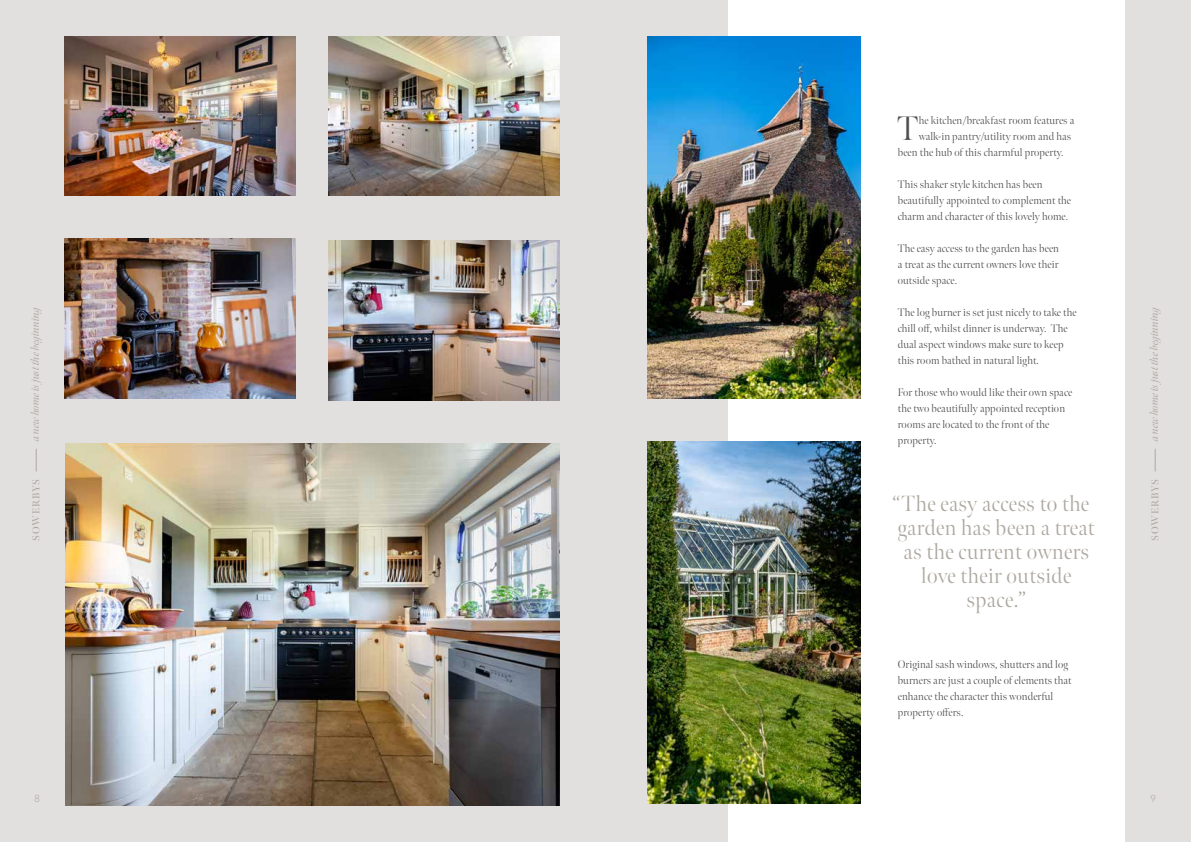
<style>
.page{position:relative;width:1191px;height:842px;background:#fff}
.page>*{position:absolute;margin:0;border:0;box-sizing:border-box;transform-origin:0 0}
.t1{font:300 34px "Meno Banner";color:#4f4f4f}
.t2{font:300 22px/24px "Meno Banner";letter-spacing:.02em;color:#ada8a0;text-align:center}
.t3{font:300 11px/16px "Meno Banner";letter-spacing:.01em;color:#4f4f4f}
.t4{font:italic 11px "Meno Banner";letter-spacing:-.01em;color:#ada8a0}
.t5{font:600 10px "Meno Banner";letter-spacing:.08em;color:#ada8a0}
.t6{font:300 10px "Quasimoda";color:#ada8a0}
</style>
<div class="page">
<div style="left:0;top:0;width:595px;height:842px;background:#e2e0df"></div>
<div style="left:595px;top:0;width:596px;height:842px;background:#e2e0df"></div>
<svg style="left:36px;top:449px;width:1px;height:22px"></svg>
<svg style="left:1155px;top:449px;width:1px;height:22px"></svg>
<img style="left:65px;top:444px;width:494px;height:362px">
<div style="left:728px;top:0;width:396px;height:842px;background:#fff"></div>
<img style="left:648px;top:36px;width:212px;height:362px">
<img style="left:648px;top:441px;width:212px;height:362px">
<img style="left:65px;top:36px;width:230px;height:160px">
<img style="left:328px;top:241px;width:231px;height:159px">
<img style="left:328px;top:36px;width:231px;height:160px">
<img style="left:65px;top:239px;width:230px;height:159px">
<h1 class="t1" style="left:897px;top:108px;width:23px">T</h1>
<p class="t3" style="left:918px;top:112px;width:157px">he kitchen/breakfast room features a</p>
<p class="t3" style="left:918px;top:128px;width:154px">walk-in pantry/utility room and has</p>
<p class="t3" style="left:897px;top:144px;width:167px">been the hub of this charmful property.</p>
<p class="t3" style="left:897px;top:176px;width:175px">This shaker style kitchen has been beautifully appointed to complement the charm and character of this lovely home.</p>
<p class="t3" style="left:897px;top:241px;width:163px;text-align:justify">The easy access to the garden has been a treat as the current owners love their outside space.</p>
<p class="t3" style="left:897px;top:305px;width:180px">The log burner is set just nicely to take the chill off, whilst dinner is underway. The dual aspect windows make sure to keep this room bathed in natural light.</p>
<p class="t3" style="left:897px;top:385px;width:176px">For those who would like their own space the two beautifully appointed reception rooms are located to the front of the property.</p>
<p class="t4" style="left:29px;top:441px;width:138px;rotate:-90deg">a new home is just the beginning</p>
<p class="t4" style="left:1147px;top:441px;width:138px;rotate:-90deg">a new home is just the beginning</p>
<p class="t5" style="left:30px;top:541px;width:63px;rotate:-90deg">SOWERBYS</p>
<p class="t5" style="left:1149px;top:541px;width:63px;rotate:-90deg">SOWERBYS</p>
<h2 class="t2" style="left:892px;top:492px;width:204px">“The easy access to the garden has been a treat as the current owners love their outside space.”</h2>
<p class="t3" style="left:897px;top:657px;width:175px">Original sash windows, shutters and log burners are just a couple of elements that enhance the character this wonderful property offers.</p>
<p class="t6" style="left:35px;top:791px;width:7px">8</p>
<p class="t6" style="left:1150px;top:791px;width:7px">9</p>
</div>
